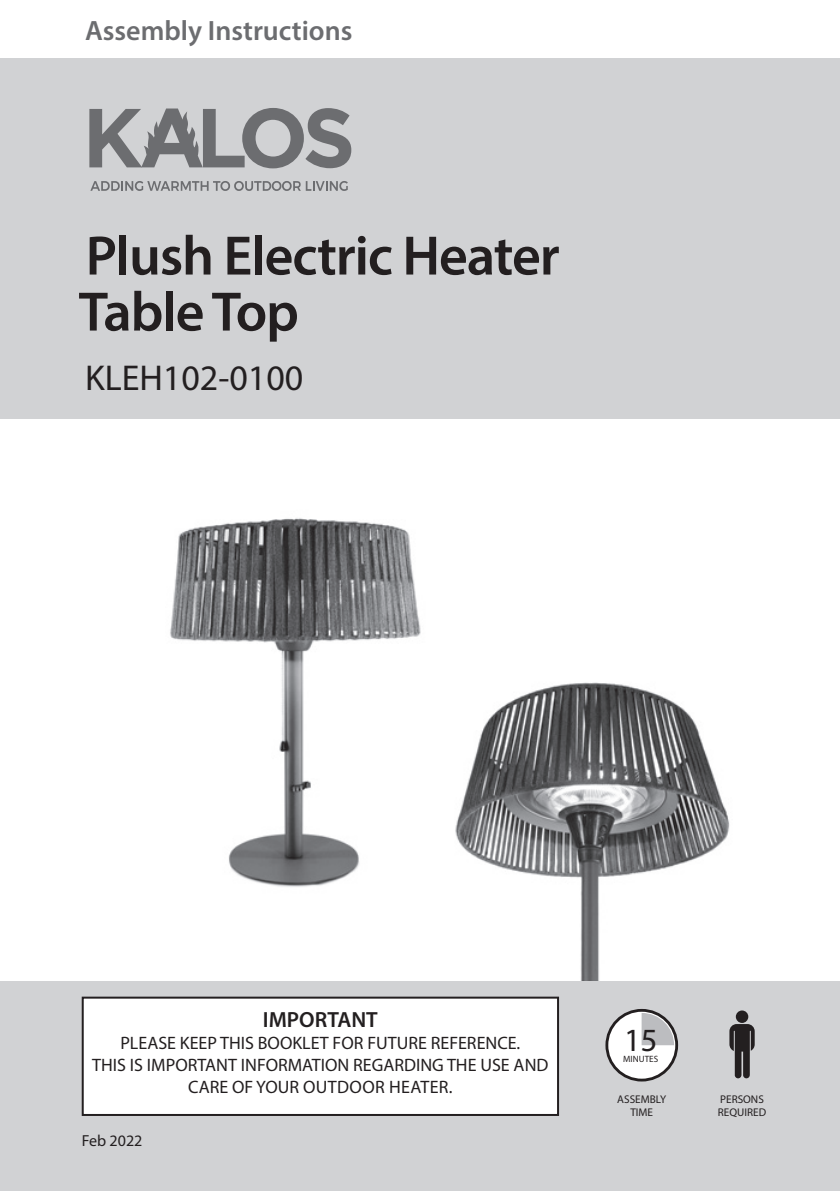
<style>
.page{position:relative;width:840px;height:1191px;background:#fff}
.page>*{position:absolute;margin:0;border:0;box-sizing:border-box;transform-origin:0 0}
.t1{font:600 56px/56px "Myriad Pro";letter-spacing:-.02em;color:#231f20}
.t2{font:36px "Myriad Pro";color:#231f20}
.t3{font:32.4px "Myriad Pro";color:#231f20}
.t4{font:600 28px "Myriad Pro";color:#6c6d70}
.t5{font:600 22px "Myriad Pro";color:#231f20}
.t6{font:18px/22px "Myriad Pro";color:#231f20;text-align:center}
.t7{font:16px "Myriad Pro";color:#231f20}
.t8{font:11.2px/13.4px "Myriad Pro";color:#231f20;text-align:center}
.t9{font:9.2px "Myriad Pro";color:#231f20}
</style>
<div class="page">
<img style="left:455px;top:682px;width:275px;height:299px">
<div style="left:0;top:4px;width:839px;height:414px;background:#d1d2d4"></div>
<div style="left:0;top:0;width:839px;height:58px;background:#fff"></div>
<svg style="left:90px;top:181px;width:257px;height:10px"></svg>
<svg style="left:89px;top:108px;width:262px;height:60px"></svg>
<img style="left:149px;top:418px;width:296px;height:469px">
<div style="left:0;top:981px;width:839px;height:210px;background:#d1d2d4"></div>
<div style="left:83px;top:997px;width:474px;height:118px;background:#fff"></div>
<div style="left:82px;top:996px;width:476px;height:120px;border:2px solid #231f20"></div>
<div style="left:735px;top:1010px;width:12px;height:13px;background:#231f20;border-radius:50%"></div>
<svg style="left:729px;top:1024px;width:25px;height:54px"></svg>
<div style="left:606px;top:1010px;width:70px;height:70px;background:#fff;border-radius:50%"></div>
<div style="left:605px;top:1009px;width:72px;height:72px;border:3px solid #231f20;border-radius:50%"></div>
<svg style="left:641px;top:1013px;width:32px;height:32px"></svg>
<h3 class="t4" style="left:85px;top:13px;width:269px">Assembly Instructions</h3>
<h1 class="t1" style="left:79px;top:226px;width:482px">Plush Electric Heater<br>Table Top</h1>
<h2 class="t2" style="left:85px;top:356px;width:220px">KLEH102-0100</h2>
<p class="t5" style="left:263px;top:1005px;width:116px">IMPORTANT</p>
<p class="t6" style="left:92px;top:1031px;width:457px">PLEASE KEEP THIS BOOKLET FOR FUTURE REFERENCE.<br>THIS IS IMPORTANT INFORMATION REGARDING THE USE AND<br>CARE OF YOUR OUTDOOR HEATER.</p>
<p class="t7" style="left:82px;top:1131px;width:62px">Feb 2022</p>
<h3 class="t3" style="left:623px;top:1020px;width:35px">15</h3>
<p class="t9" style="left:623px;top:1053px;width:37px">MINUTES</p>
<p class="t8" style="left:617px;top:1092px;width:50px">ASSEMBLY<br>TIME</p>
<p class="t8" style="left:717px;top:1092px;width:50px;text-align:left">PERSONS<br>REQUIRED</p>
</div>
